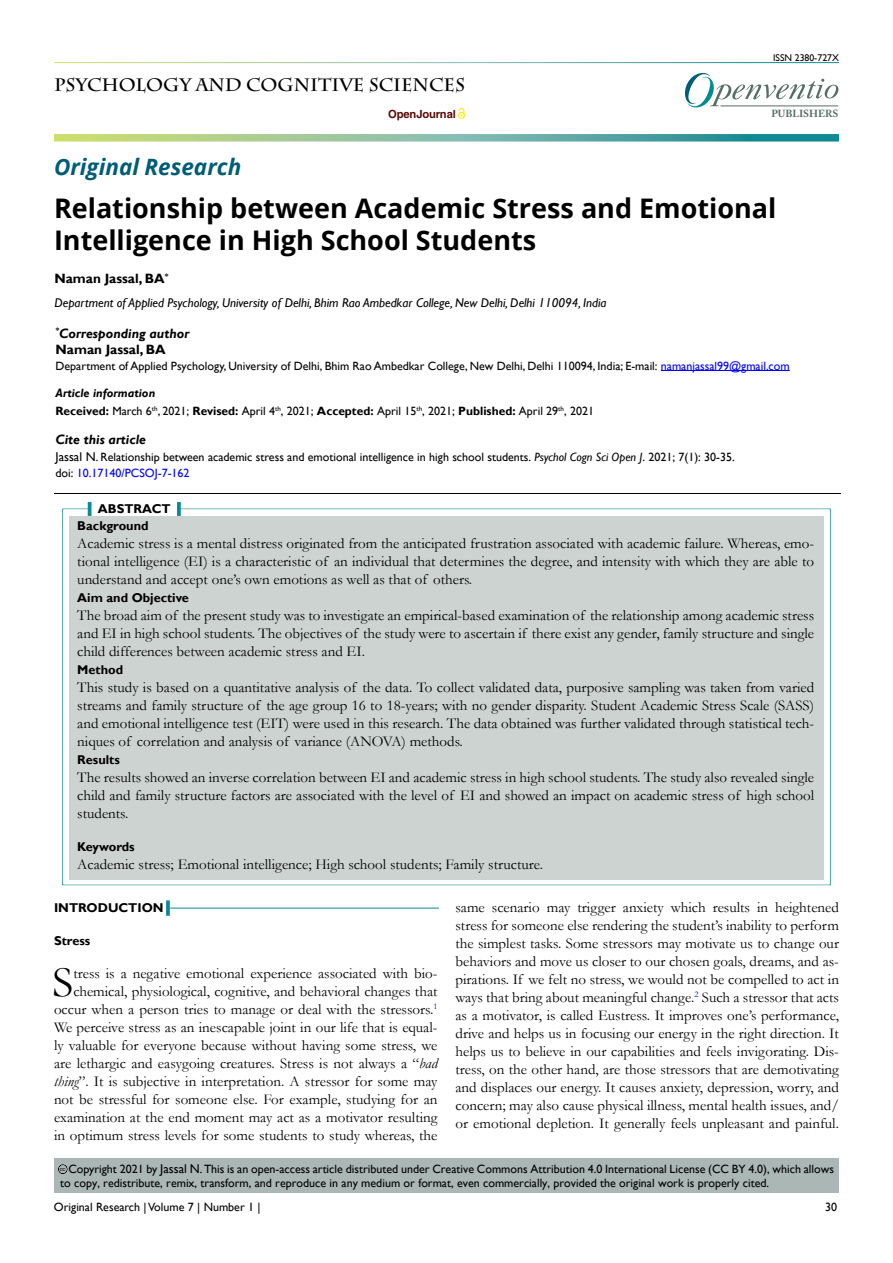
<style>
.page{position:relative;width:893px;height:1263px;background:#fff}
.page>*{position:absolute;margin:0;border:0;box-sizing:border-box;transform-origin:0 0}
.t1{font:43.8px "Garamond";color:#000}
.t2{font:700 27px/32.4px "Open Sans";color:#000}
.t3{font:italic 700 22.5px "Open Sans";color:#015d76}
.t4{font:700 18px "Charlemagne Std";color:#000}
.t5{font:15px/18px "Garamond";color:#000;text-align:justify}
.t6{font:italic 700 13.5px/16.5px "Gill Sans";color:#000}
.t7{font:700 13.5px "Gill Sans";color:#000}
.t8{font:italic 12.75px "Gill Sans";color:#000101}
.t9{font:700 12.75px/17px "Gill Sans";color:#000}
.t10{font:12px/16.5px "Gill Sans";color:#000}
.t11{font:700 12px/18px "Gill Sans";color:#000}
.t12{font:700 11.25px "Helvetica LT Std";letter-spacing:-.015em;color:#580b05}
.t13{font:700 10.2px "Adobe Caslon Pro";color:#566d65}
.t14{font:9.75px "Gill Sans";color:#0a0000}
.t15{font:5.7px "Arial";color:#000}
.s1{font-style:normal}
.s2{color:#0000fa}
.s3{font-style:italic}
.s4{font-weight:400}
.s5{font-weight:400;color:#000101}
.s6{font-size:12.75px}
</style>
<div class="page">
<svg style="left:685px;top:73px;width:153px;height:35px"></svg>
<hr style="left:720px;top:106px;width:118px;height:1px;background:#566d65">
<svg style="left:54px;top:134px;width:785px;height:8px;background:#81ba9d"></svg>
<svg style="left:458px;top:107px;width:6px;height:11px"></svg>
<hr style="left:661px;top:370px;width:129px;height:1px;background:#0000fa">
<div style="left:42px;top:484px;width:811px;height:12px;background:#f6f1f3;opacity:.75"></div>
<div style="left:54px;top:1158px;width:785px;height:35px;background:#aab7b5"></div>
<div style="left:45px;top:1152px;width:37px;height:23px;background:#f6f1f3;opacity:.75"></div>
<div style="left:79px;top:495px;width:27px;height:10px;background:#fff"></div>
<div style="left:50px;top:499px;width:794px;height:387px;background:#f6f1f3;opacity:.75"></div>
<hr style="left:88px;top:502px;width:3px;height:14px;background:#0a8b93">
<svg style="left:177px;top:502px;width:4px;height:14px"></svg>
<hr style="left:170px;top:908px;width:269px;height:1px;background:#0a8b93">
<svg style="left:166px;top:900px;width:4px;height:16px"></svg>
<p class="t4" style="left:54px;top:74px;width:412px">PSYCHOLOGY AND COGNITIVE SCIENCES</p>
<h3 class="t3" style="left:54px;top:151px;width:189px">Original Research</h3>
<p class="t12" style="left:388px;top:107px;width:69px">Open Journal</p>
<p class="t14" style="left:773px;top:52px;width:67px">ISSN 2380-727X</p>
<p class="t13" style="left:771px;top:108px;width:69px">PUBLISHERS</p>
<h2 class="t2" style="left:54px;top:191px;width:724px">Relationship between Academic Stress and Emotional<br>Intelligence in High School Students</h2>
<p class="t7" style="left:54px;top:271px;width:116px">Naman Jassal, BA<sup>*</sup></p>
<p class="t8" style="left:54px;top:296px;width:554px">Department of Applied Psychology, University of Delhi, Bhim Rao Ambedkar College, New Delhi, Delhi 110094, India</p>
<p class="t6" style="left:55px;top:325px;width:135px"><sup>*</sup>Corresponding author<br><span class="s1">Naman Jassal, BA</span></p>
<p class="t10" style="left:55px;top:357px;width:736px">Department of Applied Psychology, University of Delhi, Bhim Rao Ambedkar College, New Delhi, Delhi 110094, India; E-mail: <span class="s2">namanjassal99@gmail.com</span></p>
<p class="t11" style="left:55px;top:385px;width:540px"><span class="s3">Article information<br></span>Received: <span class="s4">March 6</span><sup>th</sup><span class="s4">, 2021;</span> Revised: <span class="s5">April 4</span><sup>th</sup><span class="s5">, 2021</span><span class="s4">;</span> Accepted: <span class="s5">April 15</span><sup>th</sup><span class="s5">, 2021</span><span class="s4">;</span> Published: <span class="s5">April 29</span><sup>th</sup><span class="s5">, 2021</span></p>
<p class="t6" style="left:55px;top:431px;width:92px">Cite this article</p>
<p class="t10" style="left:55px;top:448px;width:681px"><span class="s6">Jassal N</span>. Relationship between academic stress and emotional intelligence in high school students. <span class="s3">Psychol Cogn Sci Open J</span>. 2021; 7(1): 30-35. doi: <span class="s2">10.17140/PCSOJ-7-162</span></p>
<p class="t9" style="left:77px;top:501px;width:95px;text-indent:21px">ABSTRACT<br>Background</p>
<p class="t5" style="left:77px;top:534px;width:738px">Academic stress is a mental distress originated from the anticipated frustration associated with academic failure. Whereas, emo&shy;tional intelligence (EI) is a characteristic of an individual that determines the degree, and intensity with which they are able to understand and accept one’s own emotions as well as that of others.</p>
<p class="t9" style="left:77px;top:590px;width:113px">Aim and Objective</p>
<p class="t5" style="left:77px;top:606px;width:738px">The broad aim of the present study was to investigate an empirical-based examination of the relationship among academic stress and EI in high school students. The objectives of the study were to ascertain if there exist any gender, family structure and single child differences between academic stress and EI.</p>
<p class="t9" style="left:77px;top:662px;width:47px">Method</p>
<p class="t5" style="left:77px;top:678px;width:738px">This study is based on a quantitative analysis of the data. To collect validated data, purposive sampling was taken from varied streams and family structure of the age group 16 to 18-years; with no gender disparity. Student Academic Stress Scale (SASS) and emotional intelligence test (EIT) were used in this research. The data obtained was further validated through statistical tech&shy;niques of correlation and analysis of variance (ANOVA) methods.</p>
<p class="t9" style="left:77px;top:752px;width:44px">Results</p>
<p class="t5" style="left:77px;top:768px;width:738px">The results showed an inverse correlation between EI and academic stress in high school students. The study also revealed single child and family structure factors are associated with the level of EI and showed an impact on academic stress of high school students.</p>
<p class="t9" style="left:77px;top:839px;width:59px">Keywords</p>
<p class="t5" style="left:77px;top:855px;width:467px">Academic stress; Emotional intelligence; High school students; Family structure.</p>
<p class="t9" style="left:54px;top:900px;width:111px">INTRODUCTION</p>
<p class="t9" style="left:54px;top:933px;width:38px">Stress</p>
<h1 class="t1" style="left:52px;top:953px;width:23px">S</h1>
<p class="t5" style="left:455px;top:898px;width:385px">same scenario may trigger anxiety which results in heightened stress for someone else rendering the student’s inability to perform the simplest tasks. Some stressors may motivate us to change our behaviors and move us closer to our chosen goals, dreams, and as&shy;pirations. If we felt no stress, we would not be compelled to act in ways that bring about meaningful change.<sup>2</sup> Such a stressor that acts as a motivator, is called Eustress. It improves one’s performance, drive and helps us in focusing our energy in the right direction. It helps us to believe in our capabilities and feels invigorating. Dis&shy;tress, on the other hand, are those stressors that are demotivating and displaces our energy. It causes anxiety, depression, worry, and concern; may also cause physical illness, mental health issues, and/ or emotional depletion. It generally feels unpleasant and painful.</p>
<p class="t5" style="left:54px;top:964px;width:385px;text-align:right">tress is a negative emotional experience associated with bio&shy;chemical, physiological, cognitive, and behavioral changes that occur when a person tries to manage or deal with the stressors.<sup>1<br></sup>We perceive stress as an inescapable joint in our life that is equal&shy;ly valuable for everyone because without having some stress, we are lethargic and easygoing creatures. Stress is not always a “<span class="s3">bad thing</span>”. It is subjective in interpretation. A stressor for some may not be stressful for someone else. For example, studying for an examination at the end moment may act as a motivator resulting in optimum stress levels for some students to study whereas, the</p>
<p class="t10" style="left:60px;top:1162px;width:775px;line-height:14.4px;text-indent:8px">Copyright 2021 by <span class="s6">Jassal N</span>. This is an open-access article distributed under Creative Commons Attribution 4.0 International License (CC BY 4.0), which allows to copy, redistribute, remix, transform, and reproduce in any medium or format, even commercially, provided the original work is properly cited.</p>
<p class="t15" style="left:60px;top:1165px;width:7px">cc</p>
<p class="t10" style="left:54px;top:1198px;width:208px">Original Research | Volume 7 | Number 1 |</p>
<p class="t10" style="left:825px;top:1198px;width:13px">30</p>
</div>
